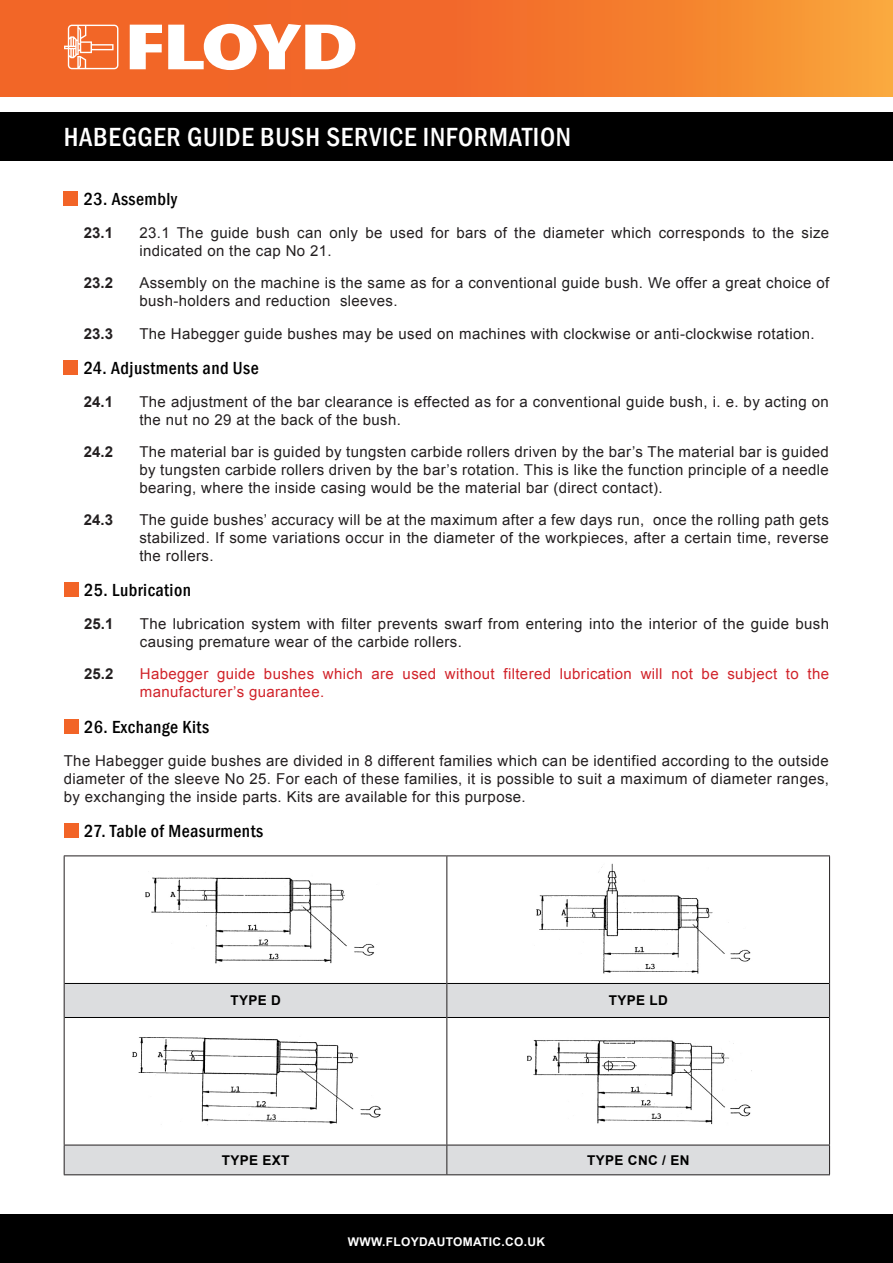
<style>
.page{position:relative;width:893px;height:1263px;background:#fff}
.page>*{position:absolute;margin:0;border:0;box-sizing:border-box;transform-origin:0 0}
.t1{font:500 condensed 27px "Franklin Gothic";letter-spacing:.025em;color:#fff}
.t2{font:500 condensed 18px "Franklin Gothic";letter-spacing:.025em;color:#000}
.t3{font:15px/18px "Arial";letter-spacing:.025em;color:#231f20}
.t4{font:15px/18px "Arial";letter-spacing:.025em;color:#d1232a}
.t5{font:700 15px "Arial";color:#231f20}
.t6{font:700 13.5px "Arial";letter-spacing:.025em;color:#000}
.t7{font:700 12px "Arial";letter-spacing:.025em;color:#fff}
</style>
<div class="page">
<div style="left:0;top:1214px;width:893px;height:49px;background:#000"></div>
<div style="left:0;top:112px;width:893px;height:48px;background:#000"></div>
<svg style="left:0;top:0;width:893px;height:97px;background:#f3782d"></svg>
<svg style="left:130px;top:25px;width:32px;height:44px"></svg>
<svg style="left:168px;top:24px;width:187px;height:46px"></svg>
<svg style="left:64px;top:25px;width:54px;height:44px;background:#f58b5b"></svg>
<div style="left:64px;top:582px;width:15px;height:15px;background:#f26427"></div>
<div style="left:64px;top:719px;width:15px;height:15px;background:#f26427"></div>
<div style="left:64px;top:823px;width:14px;height:15px;background:#f26427"></div>
<svg style="left:65px;top:984px;width:764px;height:190px"></svg>
<hr style="left:65px;top:983px;width:381px;height:1px;background:#000">
<hr style="left:447px;top:983px;width:382px;height:1px;background:#000">
<hr style="left:65px;top:1017px;width:381px;height:1px;background:#000">
<hr style="left:447px;top:1017px;width:382px;height:1px;background:#000">
<hr style="left:64px;top:855px;width:383px;height:1px;background:#231f20">
<hr style="left:447px;top:855px;width:383px;height:1px;background:#231f20">
<hr style="left:64px;top:856px;width:1px;height:127px;background:#231f20">
<hr style="left:64px;top:983px;width:1px;height:34px;background:#231f20">
<hr style="left:64px;top:1017px;width:1px;height:128px;background:#231f20">
<hr style="left:446px;top:856px;width:1px;height:127px;background:#231f20">
<hr style="left:829px;top:856px;width:1px;height:127px;background:#231f20">
<hr style="left:446px;top:983px;width:1px;height:34px;background:#231f20">
<hr style="left:829px;top:983px;width:1px;height:34px;background:#231f20">
<hr style="left:446px;top:1017px;width:1px;height:128px;background:#231f20">
<hr style="left:829px;top:1017px;width:1px;height:128px;background:#231f20">
<hr style="left:64px;top:1145px;width:383px;height:1px;background:#231f20">
<svg style="left:64px;top:1145px;width:1px;height:29px"></svg>
<hr style="left:447px;top:1145px;width:383px;height:1px;background:#231f20">
<svg style="left:446px;top:1145px;width:1px;height:29px"></svg>
<svg style="left:829px;top:1145px;width:1px;height:29px"></svg>
<hr style="left:64px;top:1174px;width:383px;height:1px;background:#231f20">
<hr style="left:447px;top:1174px;width:383px;height:1px;background:#231f20">
<img style="left:145px;top:876px;width:230px;height:88px">
<img style="left:536px;top:863px;width:215px;height:111px">
<img style="left:128px;top:1035px;width:255px;height:93px">
<img style="left:524px;top:1035px;width:229px;height:92px">
<div style="left:64px;top:191px;width:14px;height:15px;background:#f26427"></div>
<div style="left:64px;top:360px;width:14px;height:15px;background:#f26427"></div>
<p class="t1" style="left:64px;top:119px;width:509px">HABEGGER GUIDE BUSH SERVICE INFORMATION</p>
<p class="t2" style="left:84px;top:187px;width:95px">23. Assembly</p>
<p class="t5" style="left:84px;top:223px;width:31px">23.1</p>
<p class="t5" style="left:84px;top:273px;width:31px">23.2</p>
<p class="t5" style="left:84px;top:323px;width:31px">23.3</p>
<p class="t3" style="left:139px;top:224px;width:691px">23.1 The guide bush can only be used for bars of the diameter which corresponds to the size indicated on the cap No 21.</p>
<p class="t3" style="left:139px;top:274px;width:691px">Assembly on the machine is the same as for a conventional guide bush. We offer a great choice of bush-holders and reduction sleeves.</p>
<p class="t3" style="left:139px;top:325px;width:677px">The Habegger guide bushes may be used on machines with clockwise or anti-clockwise rotation.</p>
<p class="t2" style="left:84px;top:356px;width:176px">24. Adjustments and Use</p>
<p class="t5" style="left:84px;top:391px;width:31px">24.1</p>
<p class="t5" style="left:84px;top:442px;width:31px">24.2</p>
<p class="t5" style="left:84px;top:510px;width:31px">24.3</p>
<p class="t3" style="left:139px;top:393px;width:691px">The adjustment of the bar clearance is effected as for a conventional guide bush, i. e. by acting on the nut no 29 at the back of the bush.</p>
<p class="t3" style="left:139px;top:443px;width:691px;text-align:justify">The material bar is guided by tungsten carbide rollers driven by the bar’s The material bar is guided by tungsten carbide rollers driven by the bar’s rotation. This is like the function principle of a needle bearing, where the inside casing would be the material bar (direct contact).</p>
<p class="t3" style="left:139px;top:511px;width:691px;text-align:justify">The guide bushes’ accuracy will be at the maximum after a few days run, once the rolling path gets stabilized. If some variations occur in the diameter of the workpieces, after a certain time, reverse the rollers.</p>
<p class="t2" style="left:84px;top:578px;width:108px">25. Lubrication</p>
<p class="t5" style="left:84px;top:614px;width:31px">25.1</p>
<p class="t5" style="left:84px;top:664px;width:31px">25.2</p>
<p class="t3" style="left:140px;top:615px;width:691px">The lubrication system with filter prevents swarf from entering into the interior of the guide bush causing premature wear of the carbide rollers.</p>
<p class="t4" style="left:140px;top:665px;width:691px">Habegger guide bushes which are used without filtered lubrication will not be subject to the manufacturer’s guarantee.</p>
<p class="t2" style="left:84px;top:715px;width:126px">26. Exchange Kits</p>
<p class="t3" style="left:64px;top:752px;width:767px;text-align:justify">The Habegger guide bushes are divided in 8 different families which can be identified according to the outside diameter of the sleeve No 25. For each of these families, it is possible to suit a maximum of diameter ranges, by exchanging the inside parts. Kits are available for this purpose.</p>
<p class="t2" style="left:84px;top:819px;width:180px">27. Table of Measurments</p>
<p class="t6" style="left:230px;top:992px;width:52px">TYPE D</p>
<p class="t6" style="left:609px;top:992px;width:61px">TYPE LD</p>
<p class="t6" style="left:222px;top:1151px;width:69px">TYPE EXT</p>
<p class="t6" style="left:587px;top:1151px;width:104px">TYPE CNC / EN</p>
<p class="t7" style="left:348px;top:1234px;width:199px">WWW.FLOYDAUTOMATIC.CO.UK</p>
</div>
